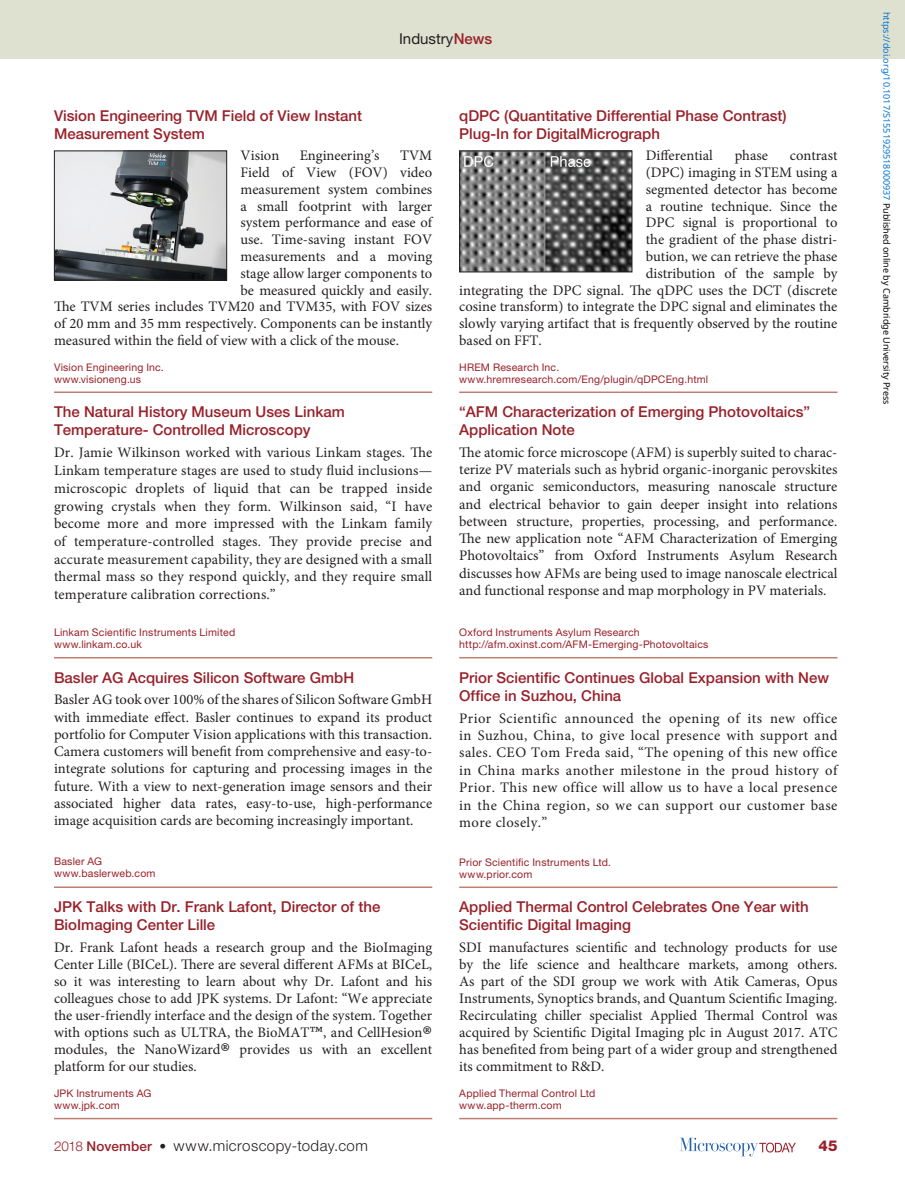
<style>
.page{position:relative;width:905px;height:1188px;background:#fff}
.page>*{position:absolute;margin:0;border:0;box-sizing:border-box;transform-origin:0 0}
.pSec1ttl{font:500 15px/18px "Helvetica Neue LT Std";color:#98212a}
.t1{font:300 15px "Helvetica Neue LT Std";letter-spacing:.03em;color:#231f20}
.t2{font:15px "Helvetica Neue LT Std";color:#231f20}
.t3{font:800 15px "Helvetica Neue LT Std";color:#98212a}
.pFirstpara{font:14.55px/17.2px "Minion Pro";color:#231f20;text-align:justify}
.pUri{font:10.5px "Helvetica Neue LT Std";letter-spacing:.02em;color:#98212a}
.pNewsPara{font:10.5px "Helvetica Neue LT Std";letter-spacing:.015em;color:#98212a}
.t4{font:9px "Noto Sans";color:#0172cf}
.s1{font-weight:500;color:#98212a}
.s2{font-size:30px}
.s3{font-size:13.5px;color:#98212a}
.s4{font-weight:500;font-size:13.5px;color:#98212a}
.s5{font-weight:500;font-size:13.5px}
.s6{color:#000}
</style>
<div class="page">
<svg style="left:679px;top:1138px;width:116px;height:18px"></svg>
<div style="left:0;top:0;width:904px;height:58px;background:#dfe1d0"></div>
<hr style="left:54px;top:886px;width:378px;height:2px;background:#c07e72">
<hr style="left:459px;top:392px;width:378px;height:1px;background:#c07e72">
<img style="left:461px;top:153px;width:169px;height:117px">
<div style="left:459px;top:151px;width:173px;height:121px;border:1px solid #231f20"></div>
<hr style="left:459px;top:1118px;width:378px;height:1px;background:#c07e72">
<hr style="left:54px;top:392px;width:378px;height:1px;background:#c07e72">
<img style="left:56px;top:153px;width:169px;height:125px">
<div style="left:54px;top:151px;width:173px;height:129px;border:1px solid #231f20"></div>
<hr style="left:459px;top:657px;width:378px;height:1px;background:#c07e72">
<hr style="left:54px;top:657px;width:378px;height:1px;background:#c07e72">
<hr style="left:459px;top:887px;width:378px;height:1px;background:#c07e72">
<hr style="left:54px;top:1118px;width:378px;height:1px;background:#c07e72">
<p class="t2" style="left:399px;top:30px;width:95px">Industry <span class="s1">News</span></p>
<p class="pSec1ttl" style="left:54px;top:106px;width:309px">Vision Engineering TVM Field of View Instant<br>Measurement System</p>
<p class="pFirstpara" style="left:240px;top:147px;width:40px">Vision</p>
<p class="pFirstpara" style="left:300px;top:147px;width:81px">Engineering’s</p>
<p class="pFirstpara" style="left:400px;top:147px;width:34px">TVM</p>
<p class="pFirstpara" style="left:240px;top:164px;width:193px">Field of View (FOV) video</p>
<p class="pFirstpara" style="left:240px;top:181px;width:193px">measurement system combines</p>
<p class="pFirstpara" style="left:240px;top:197px;width:193px">a small footprint with larger</p>
<p class="pFirstpara" style="left:240px;top:214px;width:193px">system performance and ease of</p>
<p class="pFirstpara" style="left:240px;top:231px;width:193px">use. Time-saving instant FOV</p>
<p class="pFirstpara" style="left:240px;top:248px;width:193px">measurements and a moving</p>
<p class="pFirstpara" style="left:240px;top:265px;width:193px">stage allow larger components to</p>
<p class="pFirstpara" style="left:240px;top:281px;width:193px">be measured quickly and easily.</p>
<p class="pFirstpara" style="left:54px;top:298px;width:380px">The TVM series includes TVM20 and TVM35, with FOV sizes</p>
<p class="pFirstpara" style="left:54px;top:315px;width:380px">of 20 mm and 35 mm respectively. Components can be instantly</p>
<p class="pFirstpara" style="left:54px;top:332px;width:346px">measured within the field of view with a click of the mouse.</p>
<p class="pNewsPara" style="left:54px;top:361px;width:111px">Vision Engineering Inc.</p>
<p class="pUri" style="left:54px;top:373px;width:89px">www.visioneng.us</p>
<p class="pSec1ttl" style="left:54px;top:403px;width:292px">The Natural History Museum Uses Linkam<br>Temperature- Controlled Microscopy</p>
<p class="pFirstpara" style="left:54px;top:444px;width:380px;line-height:17.7px">Dr. Jamie Wilkinson worked with various Linkam stages. The Linkam temperature stages are used to study fluid inclusions— microscopic droplets of liquid that can be trapped inside growing crystals when they form. Wilkinson said, “I have become more and more impressed with the Linkam family of temperature-controlled stages. They provide precise and accurate measurement capability, they are designed with a small thermal mass so they respond quickly, and they require small temperature calibration corrections.”</p>
<p class="pNewsPara" style="left:54px;top:626px;width:183px">Linkam Scientific Instruments Limited</p>
<p class="pUri" style="left:54px;top:638px;width:89px">www.linkam.co.uk</p>
<p class="pSec1ttl" style="left:54px;top:668px;width:302px">Basler AG Acquires Silicon Software GmbH</p>
<p class="pFirstpara" style="left:54px;top:691px;width:380px">Basler AG took over 100% of the shares of Silicon Software GmbH with immediate effect. Basler continues to expand its product portfolio for Computer Vision applications with this transaction.<br>Camera customers will benefit from comprehensive and easy-to&shy;integrate solutions for capturing and processing images in the future. With a view to next-generation image sensors and their associated higher data rates, easy-to-use, high-performance image acquisition cards are becoming increasingly important.</p>
<p class="pNewsPara" style="left:54px;top:855px;width:50px">Basler AG</p>
<p class="pUri" style="left:54px;top:867px;width:103px">www.baslerweb.com</p>
<p class="pSec1ttl" style="left:54px;top:898px;width:328px">JPK Talks with Dr. Frank Lafont, Director of the<br>BioImaging Center Lille</p>
<p class="pFirstpara" style="left:54px;top:939px;width:380px">Dr. Frank Lafont heads a research group and the BioImaging Center Lille (BICeL). There are several different AFMs at BICeL, so it was interesting to learn about why Dr. Lafont and his colleagues chose to add JPK systems. Dr Lafont: “We appreciate the user-friendly interface and the design of the system. Together with options such as ULTRA, the BioMAT<span class="s2">™</span>, and CellHesion<span class="s2">® </span>modules, the NanoWizard<span class="s2">®</span> provides us with an excellent platform for our studies.</p>
<p class="pNewsPara" style="left:54px;top:1087px;width:99px">JPK Instruments AG</p>
<p class="pUri" style="left:54px;top:1099px;width:67px">www.jpk.com</p>
<p class="pSec1ttl" style="left:459px;top:106px;width:329px">qDPC (Quantitative Differential Phase Contrast)<br>Plug-In for DigitalMicrograph</p>
<p class="pFirstpara" style="left:645px;top:147px;width:68px">Differential</p>
<p class="pFirstpara" style="left:734px;top:147px;width:35px">phase</p>
<p class="pFirstpara" style="left:789px;top:147px;width:49px">contrast</p>
<p class="pFirstpara" style="left:645px;top:164px;width:193px">(DPC) imaging in STEM using a</p>
<p class="pFirstpara" style="left:645px;top:181px;width:193px">segmented detector has become</p>
<p class="pFirstpara" style="left:645px;top:197px;width:193px">a routine technique. Since the</p>
<p class="pFirstpara" style="left:645px;top:214px;width:193px">DPC signal is proportional to</p>
<p class="pFirstpara" style="left:645px;top:231px;width:193px">the gradient of the phase distri-</p>
<p class="pFirstpara" style="left:645px;top:248px;width:193px">bution, we can retrieve the phase</p>
<p class="pFirstpara" style="left:645px;top:265px;width:193px">distribution of the sample by</p>
<p class="pFirstpara" style="left:459px;top:281px;width:380px">integrating the DPC signal. The qDPC uses the DCT (discrete</p>
<p class="pFirstpara" style="left:459px;top:298px;width:380px">cosine transform) to integrate the DPC signal and eliminates the</p>
<p class="pFirstpara" style="left:459px;top:315px;width:380px">slowly varying artifact that is frequently observed by the routine</p>
<p class="pFirstpara" style="left:459px;top:332px;width:84px">based on FFT.</p>
<p class="pNewsPara" style="left:459px;top:361px;width:101px">HREM Research Inc.</p>
<p class="pUri" style="left:459px;top:373px;width:250px">www.hremresearch.com/Eng/plugin/qDPCEng.html</p>
<p class="pSec1ttl" style="left:459px;top:403px;width:352px">“AFM Characterization of Emerging Photovoltaics”<br>Application Note</p>
<p class="pFirstpara" style="left:459px;top:444px;width:380px">The atomic force microscope (AFM) is superbly suited to charac&shy;terize PV materials such as hybrid organic-inorganic perovskites and organic semiconductors, measuring nanoscale structure and electrical behavior to gain deeper insight into relations between structure, properties, processing, and performance.<br>The new application note “AFM Characterization of Emerging Photovoltaics” from Oxford Instruments Asylum Research discusses how AFMs are being used to image nanoscale electrical and functional response and map morphology in PV materials.</p>
<p class="pNewsPara" style="left:459px;top:626px;width:182px">Oxford Instruments Asylum Research</p>
<p class="pUri" style="left:459px;top:638px;width:251px">http://afm.oxinst.com/AFM-Emerging-Photovoltaics</p>
<p class="pSec1ttl" style="left:459px;top:668px;width:371px">Prior Scientific Continues Global Expansion with New<br>Office in Suzhou, China</p>
<p class="pFirstpara" style="left:459px;top:709px;width:380px">Prior Scientific announced the opening of its new office in Suzhou, China, to give local presence with support and sales. CEO Tom Freda said, “The opening of this new office in China marks another milestone in the proud history of Prior. This new office will allow us to have a local presence in the China region, so we can support our customer base more closely.”</p>
<p class="pNewsPara" style="left:459px;top:856px;width:153px">Prior Scientific Instruments Ltd.</p>
<p class="pUri" style="left:459px;top:868px;width:75px">www.prior.com</p>
<p class="pSec1ttl" style="left:459px;top:898px;width:351px">Applied Thermal Control Celebrates One Year with<br>Scientific Digital Imaging</p>
<p class="pFirstpara" style="left:459px;top:939px;width:380px">SDI manufactures scientific and technology products for use by the life science and healthcare markets, among others.<br>As part of the SDI group we work with Atik Cameras, Opus Instruments, Synoptics brands, and Quantum Scientific Imaging.<br>Recirculating chiller specialist Applied Thermal Control was acquired by Scientific Digital Imaging plc in August 2017. ATC has benefited from being part of a wider group and strengthened its commitment to R&amp;D.</p>
<p class="pNewsPara" style="left:459px;top:1087px;width:138px">Applied Thermal Control Ltd</p>
<p class="pUri" style="left:459px;top:1099px;width:104px">www.app-therm.com</p>
<p class="t1" style="left:54px;top:1137px;width:315px"><span class="s3">2018</span> <span class="s4">November</span> <span class="s5">•</span> www.microscopy-today.com</p>
<p class="t3" style="left:818px;top:1137px;width:21px">45</p>
<p class="t4" style="left:893px;top:12px;width:394px;rotate:90deg">https://doi.org/10.1017/S1551929518000937 <span class="s6">Published online by Cambridge University Press</span></p>
</div>
